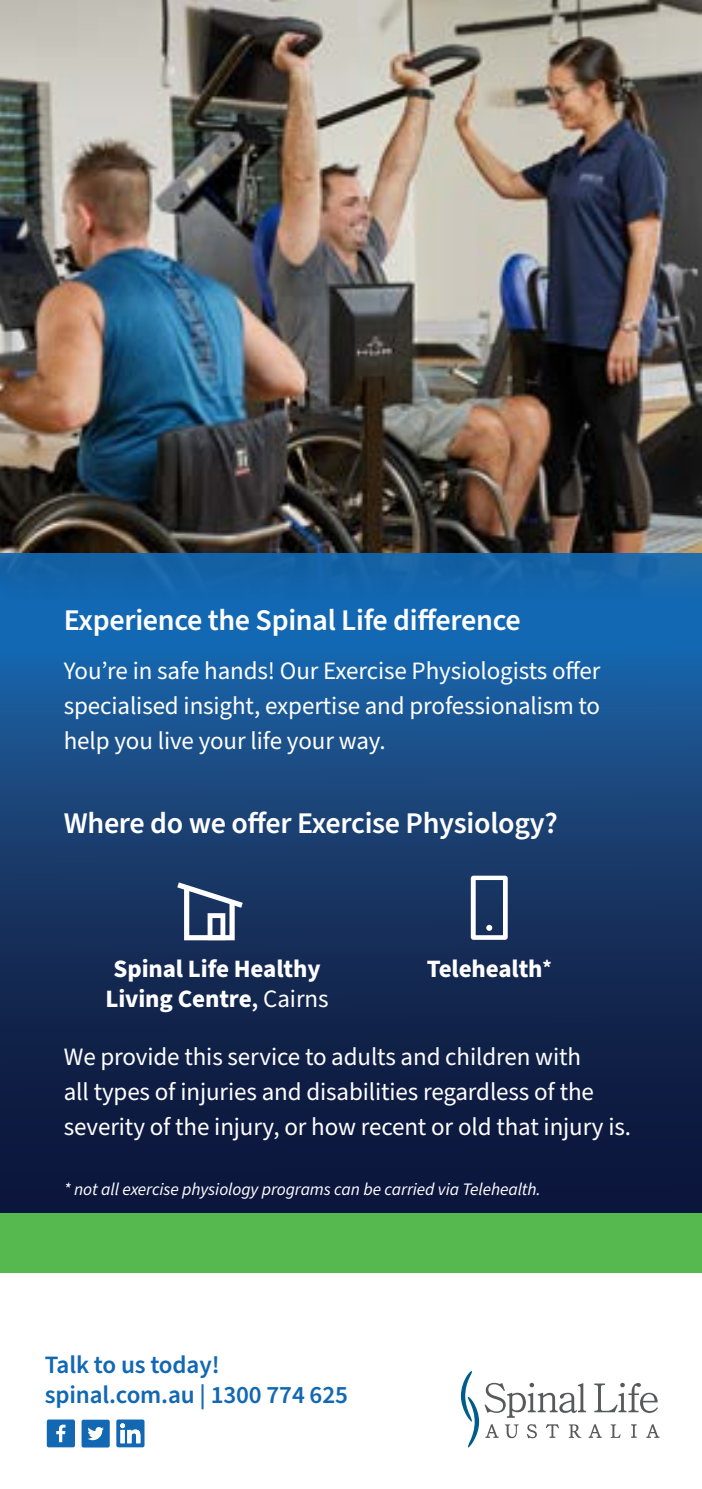
<style>
.page{position:relative;width:702px;height:1489px;background:#fff}
.page>*{position:absolute;margin:0;border:0;box-sizing:border-box;transform-origin:0 0}
.t1{font:600 30px "Source Sans Pro";letter-spacing:-.01em;color:#fff}
.t2{font:25px/35px "Source Sans Pro";letter-spacing:-.005em;color:#fff;text-align:justify}
.t3{font:700 25px/30px "Source Sans Pro";letter-spacing:-.005em;color:#fff;text-align:center}
.t4{font:600 25px/30px "Source Sans Pro";letter-spacing:-.005em;color:#1268b3}
.t5{font:italic 17.5px "Source Sans Pro";letter-spacing:-.005em;color:#fff}
.s1{font-weight:600}
.s2{font-weight:400}
.s3{font-size:20px}
</style>
<div class="page">
<div style="left:0;top:1098px;width:702px;height:174px;background:#56b950"></div>
<img style="left:0;top:0;width:702px;height:553px">
<svg style="left:0;top:553px;width:702px;height:659px;background:#143b6e"></svg>
<svg style="left:177px;top:882px;width:66px;height:58px"></svg>
<svg style="left:471px;top:875px;width:36px;height:64px"></svg>
<svg style="left:461px;top:1371px;width:198px;height:76px"></svg>
<svg style="left:116px;top:1419px;width:28px;height:28px"></svg>
<svg style="left:82px;top:1419px;width:28px;height:28px"></svg>
<svg style="left:47px;top:1419px;width:28px;height:28px"></svg>
<p class="t1" style="left:64px;top:600px;width:458px">Experience the Spinal Life difference</p>
<p class="t2" style="left:64px;top:654px;width:538px">You’re in safe hands! Our Exercise Physiologists offer specialised insight, expertise and professionalism to help you live your life your way.</p>
<p class="t1" style="left:64px;top:803px;width:495px">Where do we offer Exercise Physiology?</p>
<p class="t3" style="left:105px;top:954px;width:224px">Spinal Life Healthy<br>Living Centre<span class="s1">,</span> <span class="s2">Cairns</span></p>
<p class="t3" style="left:426px;top:954px;width:126px">Telehealth<span class="s3">*</span></p>
<p class="t2" style="left:64px;top:1040px;width:568px;text-align:left">We provide this service to adults and children with<br>all types of injuries and disabilities regardless of the severity of the injury, or how recent or old that injury is.</p>
<p class="t5" style="left:64px;top:1177px;width:478px">* not all exercise physiology programs can be carried via Telehealth.</p>
<p class="t4" style="left:45px;top:1350px;width:304px">Talk to us today! spinal.com.au | 1300 774 625</p>
</div>
